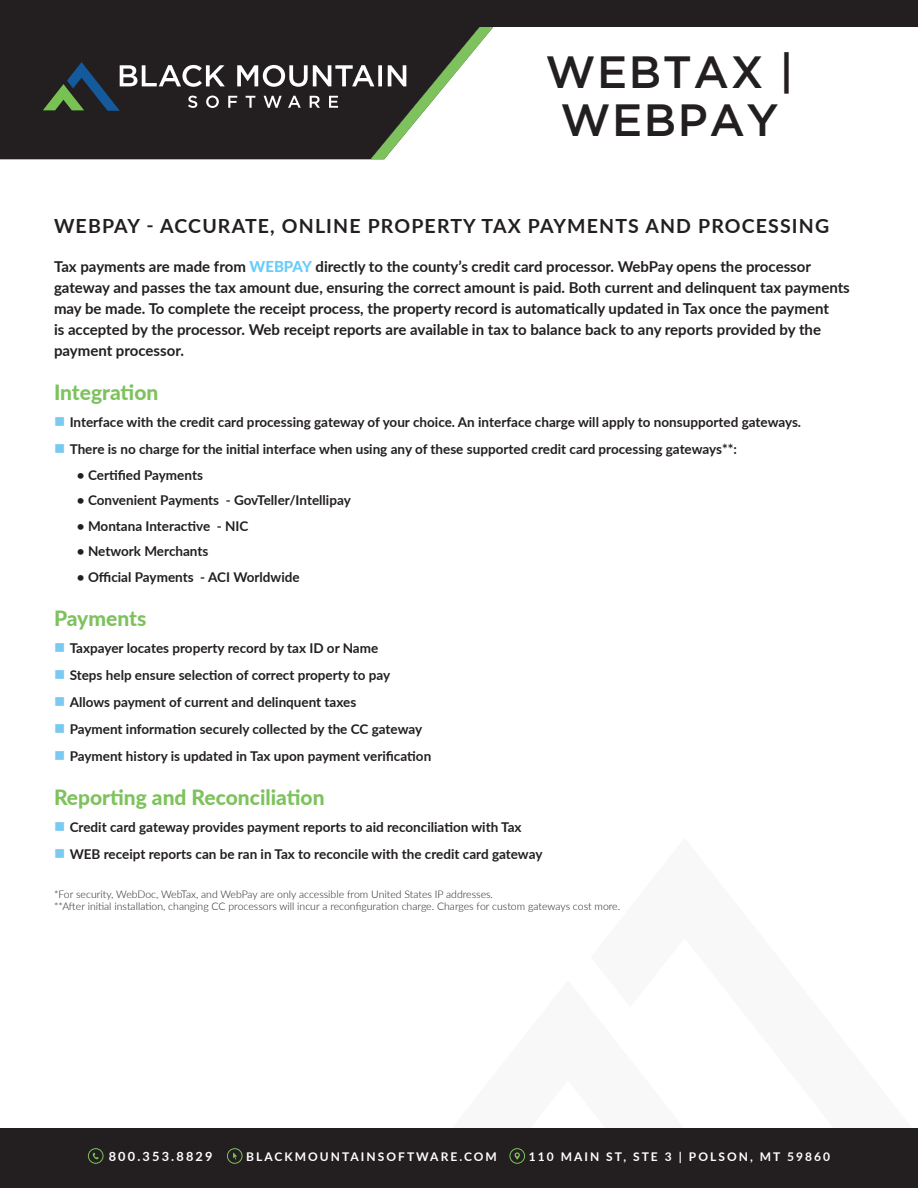
<style>
.page{position:relative;width:918px;height:1188px;background:#fff}
.page>*{position:absolute;margin:0;border:0;box-sizing:border-box;transform-origin:0 0}
.t1{font:500 45px "Gotham";letter-spacing:.035em;color:#231f20}
.t2{font:800 21px "Lato";color:#7dc25c}
.t3{font:700 19.5px "Lato";letter-spacing:.06em;color:#231f20}
.t4{font:700 15px/21px "Lato";color:#231f20}
.t5{font:700 13.5px "Lato";color:#231f20}
.t6{font:700 12.75px "Lato";letter-spacing:.17em;color:#fff}
.t7{font:700 12px "Lato";letter-spacing:.17em;color:#fff}
.t8{font:300 10.5px "Lato";color:#231f20}
.s1{font-weight:800;color:#66ccfc}
.s2{color:#79c9f0}
</style>
<div class="page">
<svg style="left:435px;top:1128px;width:266px;height:1px"></svg>
<svg style="left:0;top:0;width:918px;height:159px"></svg>
<svg style="left:43px;top:27px;width:450px;height:132px"></svg>
<div style="left:0;top:1129px;width:918px;height:59px;background:#231f20"></div>
<svg style="left:88px;top:1148px;width:16px;height:16px"></svg>
<svg style="left:227px;top:1148px;width:16px;height:16px"></svg>
<svg style="left:509px;top:1148px;width:16px;height:16px"></svg>
<p class="t1" style="left:545px;top:46px;width:250px">WEBTAX |</p>
<p class="t1" style="left:560px;top:94px;width:220px">WEBPAY</p>
<p class="t3" style="left:54px;top:211px;width:777px">WEBPAY - ACCURATE, ONLINE PROPERTY TAX PAYMENTS AND PROCESSING</p>
<p class="t4" style="left:54px;top:255px;width:797px">Tax payments are made from <span class="s1">WEBPAY</span> directly to the county’s credit card processor. WebPay opens the processor gateway and passes the tax amount due, ensuring the correct amount is paid. Both current and delinquent tax payments may be made. To complete the receipt process, the property record is automatically updated in Tax once the payment<br>is accepted by the processor. Web receipt reports are available in tax to balance back to any reports provided by the payment processor.</p>
<p class="t2" style="left:54px;top:377px;width:106px">Integration</p>
<p class="t5" style="left:54px;top:412px;width:749px"><span class="s2">■</span> Interface with the credit card processing gateway of your choice. An interface charge will apply to nonsupported gateways.</p>
<p class="t5" style="left:54px;top:439px;width:684px"><span class="s2">■</span> There is no charge for the initial interface when using any of these supported credit card processing gateways**:</p>
<p class="t5" style="left:77px;top:465px;width:127px">• Certified Payments</p>
<p class="t5" style="left:77px;top:490px;width:275px">• Convenient Payments - GovTeller/Intellipay</p>
<p class="t5" style="left:77px;top:516px;width:173px">• Montana Interactive - NIC</p>
<p class="t5" style="left:77px;top:541px;width:133px">• Network Merchants</p>
<p class="t5" style="left:77px;top:567px;width:224px">• Official Payments - ACI Worldwide</p>
<p class="t2" style="left:54px;top:603px;width:94px">Payments</p>
<p class="t5" style="left:54px;top:638px;width:326px"><span class="s2">■</span> Taxpayer locates property record by tax ID or Name</p>
<p class="t5" style="left:54px;top:665px;width:338px"><span class="s2">■</span> Steps help ensure selection of correct property to pay</p>
<p class="t5" style="left:54px;top:692px;width:304px"><span class="s2">■</span> Allows payment of current and delinquent taxes</p>
<p class="t5" style="left:54px;top:719px;width:370px"><span class="s2">■</span> Payment information securely collected by the CC gateway</p>
<p class="t5" style="left:54px;top:746px;width:379px"><span class="s2">■</span> Payment history is updated in Tax upon payment verification</p>
<p class="t2" style="left:54px;top:782px;width:272px">Reporting and Reconciliation</p>
<p class="t5" style="left:54px;top:818px;width:469px"><span class="s2">■</span> Credit card gateway provides payment reports to aid reconciliation with Tax</p>
<p class="t5" style="left:54px;top:845px;width:490px"><span class="s2">■</span> WEB receipt reports can be ran in Tax to reconcile with the credit card gateway</p>
<p class="t8" style="left:54px;top:886px;width:441px">*For security, WebDoc, WebTax, and WebPay are only accessible from United States IP addresses.</p>
<p class="t8" style="left:54px;top:899px;width:568px">**After initial installation, changing CC processors will incur a reconfiguration charge. Charges for custom gateways cost more.</p>
<p class="t6" style="left:109px;top:1147px;width:105px">800.353.8829</p>
<p class="t7" style="left:246px;top:1148px;width:252px">BLACKMOUNTAINSOFTWARE.COM</p>
<p class="t7" style="left:529px;top:1148px;width:303px">110 MAIN ST, STE 3 | POLSON, MT 59860</p>
</div>
